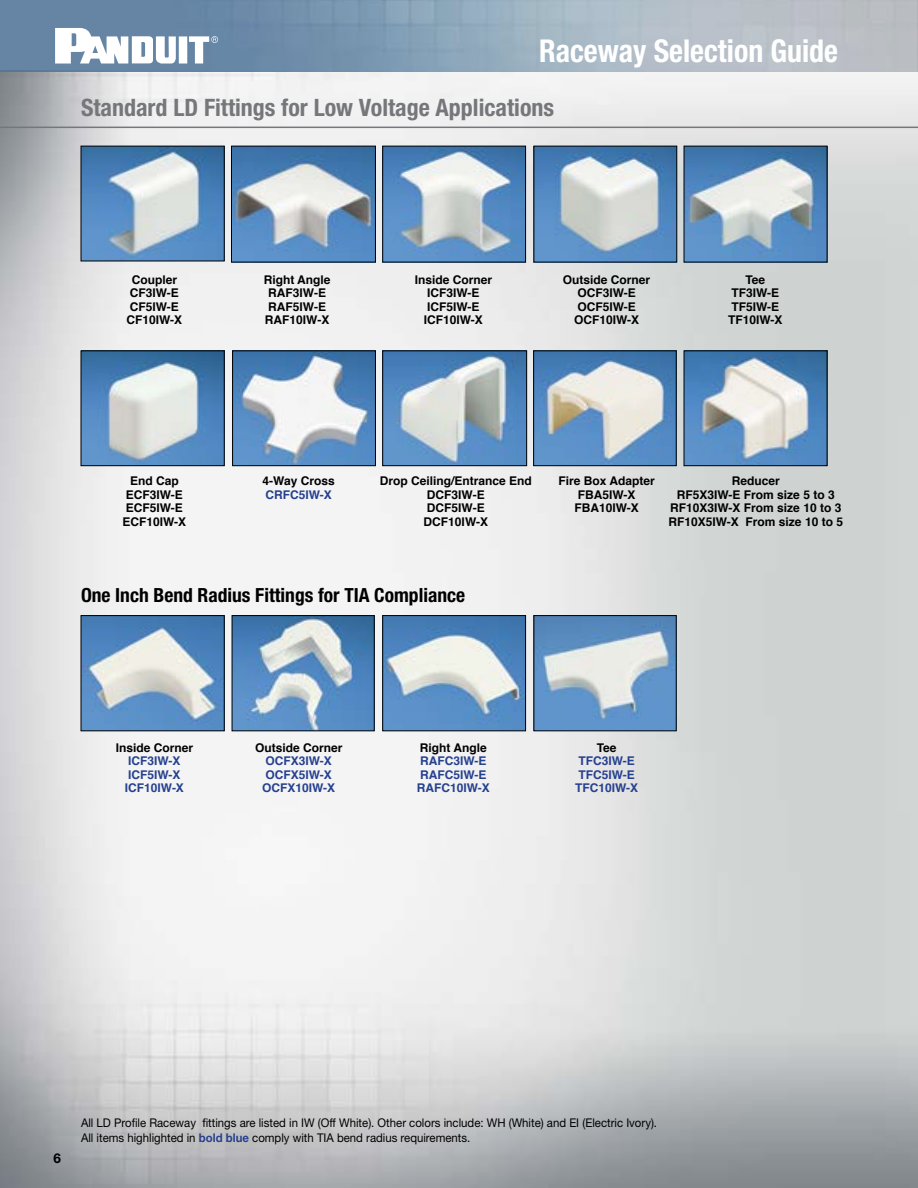
<style>
.page{position:relative;width:918px;height:1188px;background:#fff}
.page>*{position:absolute;margin:0;border:0;box-sizing:border-box;transform-origin:0 0}
.t1{font:700 condensed 31.5px "Helvetica Neue LT Std";color:#fff;scale:.95 1}
.t2{font:700 condensed 24px "Helvetica Neue LT Std";color:#76777a}
.t3{font:700 condensed 19.5px "Helvetica Neue LT Std";color:#000}
.t4{font:700 13.5px "Helvetica Neue LT Std";color:#000}
.t5{font:700 12px/13.5px "Helvetica";color:#000;text-align:center}
.t6{font:12px/15px "Helvetica Neue LT Std";color:#000;scale:.95 1}
.t7{font:700 12px/13.5px "Helvetica";color:#25408f}
.s1{font-weight:700;color:#25408f}
</style>
<div class="page">
<img style="left:0;top:0;width:918px;height:1188px">
<img style="left:917px;top:0;width:1px;height:71px">
<svg style="left:55px;top:28px;width:163px;height:36px"></svg>
<hr style="left:0;top:127px;width:918px;height:1px;background:#76777a">
<img style="left:83px;top:148px;width:140px;height:111px">
<img style="left:233px;top:148px;width:141px;height:112px">
<div style="left:231px;top:146px;width:145px;height:116px;border:1px solid #000"></div>
<img style="left:384px;top:148px;width:140px;height:112px">
<div style="left:382px;top:146px;width:144px;height:116px;border:1px solid #000"></div>
<img style="left:536px;top:148px;width:139px;height:112px">
<img style="left:686px;top:148px;width:139px;height:112px">
<img style="left:83px;top:352px;width:140px;height:112px">
<div style="left:81px;top:350px;width:144px;height:116px;border:1px solid #000"></div>
<img style="left:234px;top:352px;width:140px;height:112px">
<div style="left:232px;top:350px;width:144px;height:116px;border:1px solid #000"></div>
<img style="left:384px;top:352px;width:141px;height:112px">
<div style="left:382px;top:350px;width:145px;height:116px;border:1px solid #000"></div>
<img style="left:535px;top:352px;width:140px;height:112px">
<div style="left:533px;top:350px;width:144px;height:116px;border:1px solid #000"></div>
<img style="left:686px;top:352px;width:139px;height:112px">
<div style="left:684px;top:350px;width:143px;height:116px;border:1px solid #000"></div>
<img style="left:83px;top:617px;width:140px;height:112px">
<div style="left:81px;top:615px;width:144px;height:116px;border:1px solid #000"></div>
<img style="left:234px;top:617px;width:139px;height:112px">
<div style="left:232px;top:615px;width:143px;height:116px;border:1px solid #000"></div>
<img style="left:384px;top:617px;width:140px;height:112px">
<div style="left:382px;top:615px;width:144px;height:116px;border:1px solid #000"></div>
<img style="left:536px;top:617px;width:139px;height:112px">
<div style="left:534px;top:615px;width:143px;height:116px;border:1px solid #000"></div>
<h1 class="t1" style="left:539px;top:32px;width:316px">Raceway Selection Guide</h1>
<h2 class="t2" style="left:81px;top:93px;width:475px">Standard LD Fittings for Low Voltage Applications</h2>
<p class="t5" style="left:127px;top:273px;width:57px">Coupler<br>CF3IW-E<br>CF5IW-E<br>CF10IW-X</p>
<p class="t5" style="left:264px;top:273px;width:68px;text-align:left">Right Angle<br>RAF3IW-E<br>RAF5IW-E<br>RAF10IW-X</p>
<p class="t5" style="left:415px;top:273px;width:79px">Inside Corner<br>ICF3IW-E<br>ICF5IW-E<br>ICF10IW-X</p>
<p class="t5" style="left:563px;top:273px;width:89px">Outside Corner<br>OCF3IW-E<br>OCF5IW-E<br>OCF10IW-X</p>
<p class="t5" style="left:728px;top:273px;width:56px">Tee<br>TF3IW-E<br>TF5IW-E<br>TF10IW-X</p>
<p class="t5" style="left:123px;top:474px;width:65px">End Cap<br>ECF3IW-E<br>ECF5IW-E<br>ECF10IW-X</p>
<p class="t5" style="left:263px;top:474px;width:74px">4-Way Cross</p>
<p class="t7" style="left:265px;top:488px;width:68px">CRFC5IW-X</p>
<p class="t5" style="left:380px;top:474px;width:154px">Drop Ceiling/Entrance End<br>DCF3IW-E<br>DCF5IW-E<br>DCF10IW-X</p>
<p class="t5" style="left:559px;top:474px;width:98px">Fire Box Adapter<br>FBA5IW-X<br>FBA10IW-X</p>
<p class="t5" style="left:669px;top:474px;width:176px">Reducer<br>RF5X3IW-E From size 5 to 3<br>RF10X3IW-X From size 10 to 3<br>RF10X5IW-X From size 10 to 5</p>
<h3 class="t3" style="left:81px;top:583px;width:386px">One Inch Bend Radius Fittings for TIA Compliance</h3>
<p class="t5" style="left:116px;top:741px;width:79px">Inside Corner</p>
<p class="t7" style="left:125px;top:754px;width:61px">ICF3IW-X<br>ICF5IW-X<br>ICF10IW-X</p>
<p class="t5" style="left:255px;top:741px;width:89px">Outside Corner</p>
<p class="t7" style="left:262px;top:754px;width:75px">OCFX3IW-X<br>OCFX5IW-X<br>OCFX10IW-X</p>
<p class="t5" style="left:420px;top:741px;width:68px">Right Angle</p>
<p class="t7" style="left:417px;top:754px;width:75px">RAFC3IW-E<br>RAFC5IW-E<br>RAFC10IW-X</p>
<p class="t5" style="left:597px;top:741px;width:21px">Tee</p>
<p class="t7" style="left:575px;top:754px;width:65px">TFC3IW-E<br>TFC5IW-E<br>TFC10IW-X</p>
<p class="t4" style="left:53px;top:1149px;width:9px">6</p>
<p class="t6" style="left:81px;top:1115px;width:608px">All LD Profile Raceway fittings are listed in IW (Off White). Other colors include: WH (White) and EI (Electric Ivory).<br>All items highlighted in <span class="s1">bold blue</span> comply with TIA bend radius requirements.</p>
</div>
